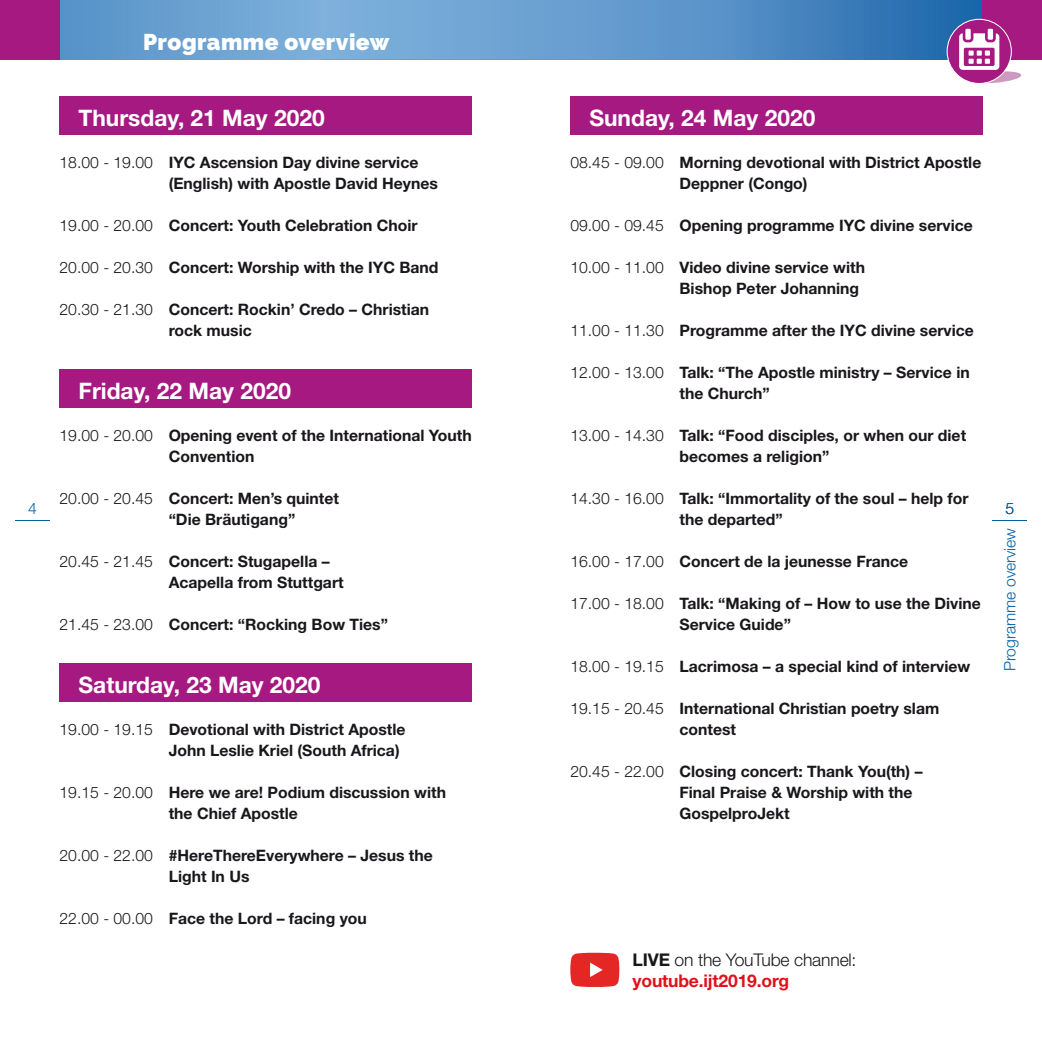
<style>
.page{position:relative;width:1042px;height:1042px;background:#fff}
.page>*{position:absolute;margin:0;border:0;box-sizing:border-box;transform-origin:0 0}
.t1{font:700 22.75px "Helvetica Neue LT Std";color:#fff}
.t2{font:900 22.75px "Raleway";letter-spacing:.02em;color:#fff}
.t3{font:300 17.5px/21px "Helvetica Neue LT Std";letter-spacing:-.01em;color:#1a171c}
.t4{font:700 15.75px/21px "Helvetica Neue LT Std";color:#1a171c}
.t5{font:300 15.75px "Helvetica Neue LT Std";color:#0062a8}
.s1{font-weight:300}
.s2{font-weight:700}
.s3{font-weight:700;color:#e21019}
</style>
<div class="page">
<svg style="left:570px;top:952px;width:49px;height:35px;background:#e74442"></svg>
<hr style="left:15px;top:520px;width:35px;height:1px;background:#0062a8">
<svg style="left:321px;top:0;width:400px;height:60px;background:#6ca2d2"></svg>
<svg style="left:722px;top:0;width:260px;height:60px;background:#3b7cb9"></svg>
<img style="left:721px;top:0;width:1px;height:60px">
<img style="left:60px;top:0;width:261px;height:60px">
<hr style="left:992px;top:520px;width:35px;height:1px;background:#0062a8">
<div style="left:982px;top:0;width:60px;height:60px;background:#a51980"></div>
<svg style="left:946px;top:19px;width:75px;height:65px"></svg>
<div style="left:965px;top:29px;width:5px;height:11px;background:#fff"></div>
<div style="left:987px;top:29px;width:6px;height:11px;background:#fff"></div>
<div style="left:0;top:0;width:60px;height:60px;background:#a51980"></div>
<div style="left:60px;top:96px;width:412px;height:39px;background:#a51980"></div>
<div style="left:60px;top:369px;width:412px;height:39px;background:#a51980"></div>
<div style="left:60px;top:663px;width:412px;height:39px;background:#a51980"></div>
<div style="left:570px;top:96px;width:412px;height:39px;background:#a51980"></div>
<h1 class="t2" style="left:143px;top:28px;width:248px">Programme overview</h1>
<h1 class="t1" style="left:589px;top:104px;width:227px">Sunday, 24 May 2020</h1>
<p class="t4" style="left:679px;top:152px;width:303px;text-indent:-109px"><span class="s1">08.45 - 09.00</span> Morning devotional with District Apostle<br>Deppner (Congo)</p>
<p class="t4" style="left:570px;top:215px;width:404px"><span class="s1">09.00 - 09.45</span> Opening programme IYC divine service</p>
<p class="t4" style="left:679px;top:257px;width:187px;text-indent:-109px"><span class="s1">10.00 - 11.00</span> Video divine service with<br>Bishop Peter Johanning</p>
<p class="t4" style="left:570px;top:320px;width:405px"><span class="s1">11.00 - 11.30</span> Programme after the IYC divine service</p>
<p class="t4" style="left:679px;top:362px;width:292px;text-indent:-109px"><span class="s1">12.00 - 13.00</span> Talk: “The Apostle ministry – Service in the Church”</p>
<p class="t4" style="left:679px;top:425px;width:288px;text-indent:-109px"><span class="s1">13.00 - 14.30</span> Talk: “Food disciples, or when our diet becomes a religion”</p>
<p class="t4" style="left:679px;top:488px;width:290px;text-indent:-109px"><span class="s1">14.30 - 16.00</span> Talk: “Immortality of the soul – help for the departed”</p>
<p class="t4" style="left:570px;top:551px;width:339px"><span class="s1">16.00 - 17.00</span> Concert de la jeunesse France</p>
<p class="t4" style="left:679px;top:593px;width:303px;text-indent:-109px"><span class="s1">17.00 - 18.00</span> Talk: “Making of – How to use the Divine<br>Service Guide”</p>
<p class="t4" style="left:570px;top:656px;width:401px"><span class="s1">18.00 - 19.15</span> Lacrimosa – a special kind of interview</p>
<p class="t4" style="left:679px;top:698px;width:261px;text-indent:-109px"><span class="s1">19.15 - 20.45</span> International Christian poetry slam contest</p>
<p class="t4" style="left:679px;top:761px;width:244px;text-indent:-109px"><span class="s1">20.45 - 22.00</span> Closing concert: Thank You(th) –<br>Final Praise &amp; Worship with the<br>GospelproJekt</p>
<h1 class="t1" style="left:79px;top:104px;width:248px">Thursday, 21 May 2020</h1>
<p class="t4" style="left:169px;top:152px;width:271px;text-indent:-109px"><span class="s1">18.00 - 19.00</span> IYC Ascension Day divine service (English) with Apostle David Heynes</p>
<p class="t4" style="left:60px;top:215px;width:359px"><span class="s1">19.00 - 20.00</span> Concert: Youth Celebration Choir</p>
<p class="t4" style="left:60px;top:257px;width:380px"><span class="s1">20.00 - 20.30</span> Concert: Worship with the IYC Band</p>
<p class="t4" style="left:169px;top:299px;width:262px;text-indent:-109px"><span class="s1">20.30 - 21.30</span> Concert: Rockin’ Credo – Christian rock music</p>
<h1 class="t1" style="left:79px;top:377px;width:214px">Friday, 22 May 2020</h1>
<p class="t4" style="left:169px;top:425px;width:305px;text-indent:-109px"><span class="s1">19.00 - 20.00</span> Opening event of the International Youth<br>Convention</p>
<p class="t4" style="left:169px;top:488px;width:172px;text-indent:-109px"><span class="s1">20.00 - 20.45</span> Concert: Men’s quintet “Die Bräutigang”</p>
<p class="t4" style="left:169px;top:551px;width:176px;text-indent:-109px"><span class="s1">20.45 - 21.45</span> Concert: Stugapella –<br>Acapella from Stuttgart</p>
<p class="t4" style="left:60px;top:614px;width:330px"><span class="s1">21.45 - 23.00</span> Concert: “Rocking Bow Ties”</p>
<p class="t5" style="left:28px;top:498px;width:10px">4</p>
<p class="t5" style="left:1005px;top:498px;width:10px">5</p>
<p class="t5" style="left:1000px;top:671px;width:145px;rotate:-90deg">Programme overview</p>
<h1 class="t1" style="left:79px;top:671px;width:243px">Saturday, 23 May 2020</h1>
<p class="t4" style="left:169px;top:719px;width:238px;text-indent:-109px"><span class="s1">19.00 - 19.15</span> Devotional with District Apostle<br>John Leslie Kriel (South Africa)</p>
<p class="t4" style="left:169px;top:782px;width:279px;text-indent:-109px"><span class="s1">19.15 - 20.00</span> Here we are! Podium discussion with the Chief Apostle</p>
<p class="t4" style="left:169px;top:845px;width:266px;text-indent:-109px"><span class="s1">20.00 - 22.00</span> #HereThereEverywhere – Jesus the<br>Light In Us</p>
<p class="t4" style="left:60px;top:908px;width:309px"><span class="s1">22.00 - 00.00</span> Face the Lord – facing you</p>
<p class="t3" style="left:632px;top:949px;width:225px"><span class="s2">LIVE</span> on the YouTube channel: <span class="s3">youtube.ijt2019.org</span></p>
</div>
